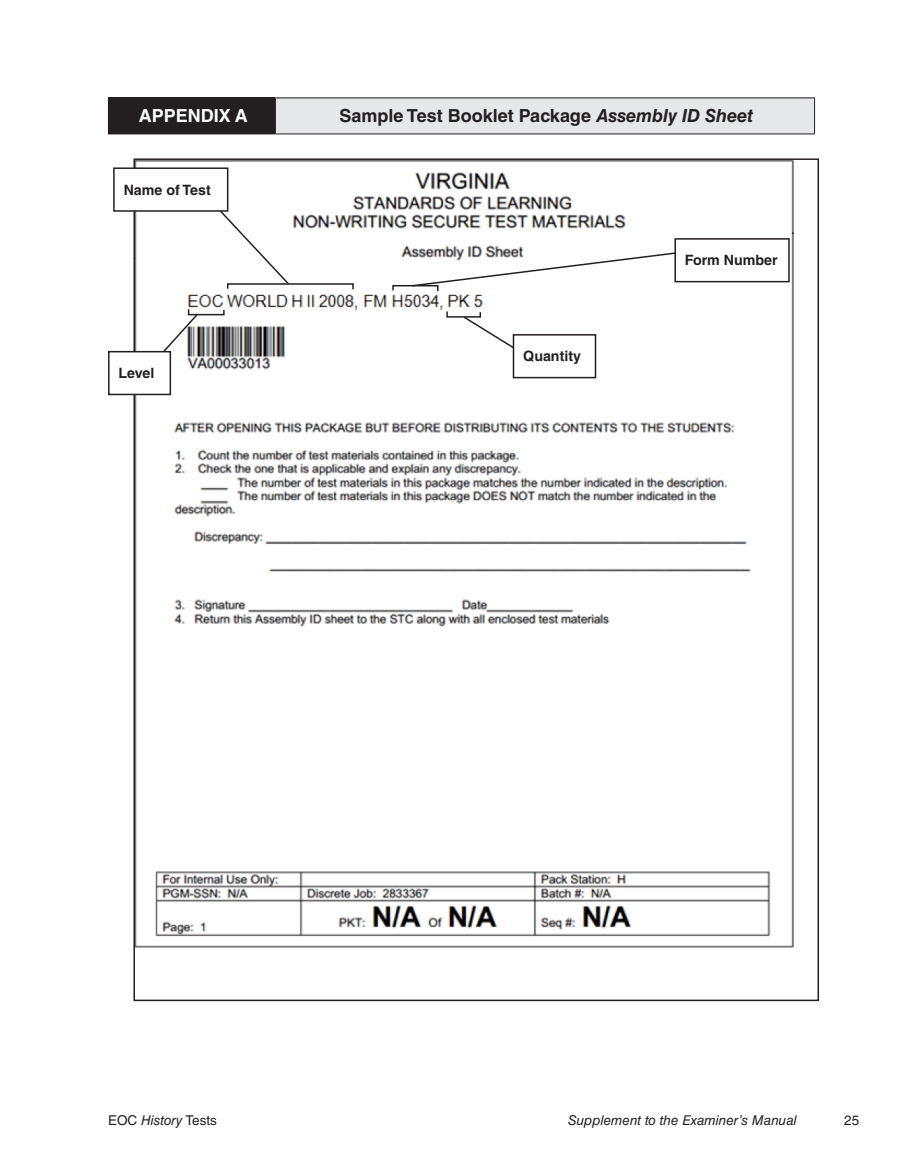
<style>
.page{position:relative;width:905px;height:1175px;background:#fff}
.page>*{position:absolute;margin:0;border:0;box-sizing:border-box;transform-origin:0 0}
.APPENDIX_HD_1_Centered-VA{font:700 18px "Helvetica LT Std";color:#231f20}
.APPENDIX_HD_1_Centered-VA-2{font:700 18px "Helvetica LT Std";color:#fff}
.t1{font:700 14.25px "Helvetica LT Std";color:#231f20}
.t2{font:italic 13.5px "Helvetica LT Std";color:#231f20}
.t3{font:13.5px "Helvetica LT Std";color:#231f20}
.s1{font-style:italic}
</style>
<div class="page">
<div style="left:108px;top:98px;width:167px;height:36px;background:#231f20"></div>
<div style="left:275px;top:98px;width:539px;height:36px;background:#e6e7e9"></div>
<hr style="left:274px;top:98px;width:2px;height:36px;background:#231f20">
<hr style="left:275px;top:98px;width:539px;height:1px;background:#231f20">
<hr style="left:814px;top:98px;width:1px;height:36px;background:#231f20">
<hr style="left:108px;top:134px;width:167px;height:1px;background:#231f20">
<hr style="left:275px;top:134px;width:539px;height:1px;background:#231f20">
<img style="left:136px;top:161px;width:657px;height:787px">
<div style="left:114px;top:168px;width:114px;height:43px;background:#fff"></div>
<div style="left:113px;top:167px;width:115px;height:45px;border:2px solid #231f20"></div>
<svg style="left:210px;top:200px;width:144px;height:91px"></svg>
<div style="left:675px;top:239px;width:114px;height:43px;background:#fff"></div>
<div style="left:674px;top:238px;width:115px;height:44px;border:2px solid #231f20"></div>
<svg style="left:391px;top:251px;width:286px;height:41px"></svg>
<div style="left:513px;top:335px;width:82px;height:42px;background:#fff"></div>
<div style="left:512px;top:334px;width:84px;height:44px;border:2px solid #231f20"></div>
<svg style="left:445px;top:310px;width:71px;height:40px"></svg>
<div style="left:109px;top:352px;width:61px;height:42px;background:#fff"></div>
<div style="left:108px;top:351px;width:63px;height:44px;border:2px solid #231f20"></div>
<svg style="left:153px;top:308px;width:72px;height:55px"></svg>
<h1 class="APPENDIX_HD_1_Centered-VA-2" style="left:139px;top:105px;width:111px">APPENDIX A</h1>
<h1 class="APPENDIX_HD_1_Centered-VA" style="left:339px;top:105px;width:415px">Sample Test Booklet Package <span class="s1">Assembly ID Sheet</span></h1>
<p class="t1" style="left:124px;top:181px;width:89px">Name of Test</p>
<p class="t1" style="left:118px;top:364px;width:37px">Level</p>
<p class="t1" style="left:523px;top:347px;width:59px">Quantity</p>
<p class="t1" style="left:685px;top:252px;width:94px">Form Number</p>
<p class="t3" style="left:108px;top:1112px;width:110px">EOC <span class="s1">History</span> Tests</p>
<p class="t2" style="left:567px;top:1112px;width:231px">Supplement to the Examiner’s Manual</p>
<p class="t3" style="left:844px;top:1112px;width:17px">25</p>
</div>
